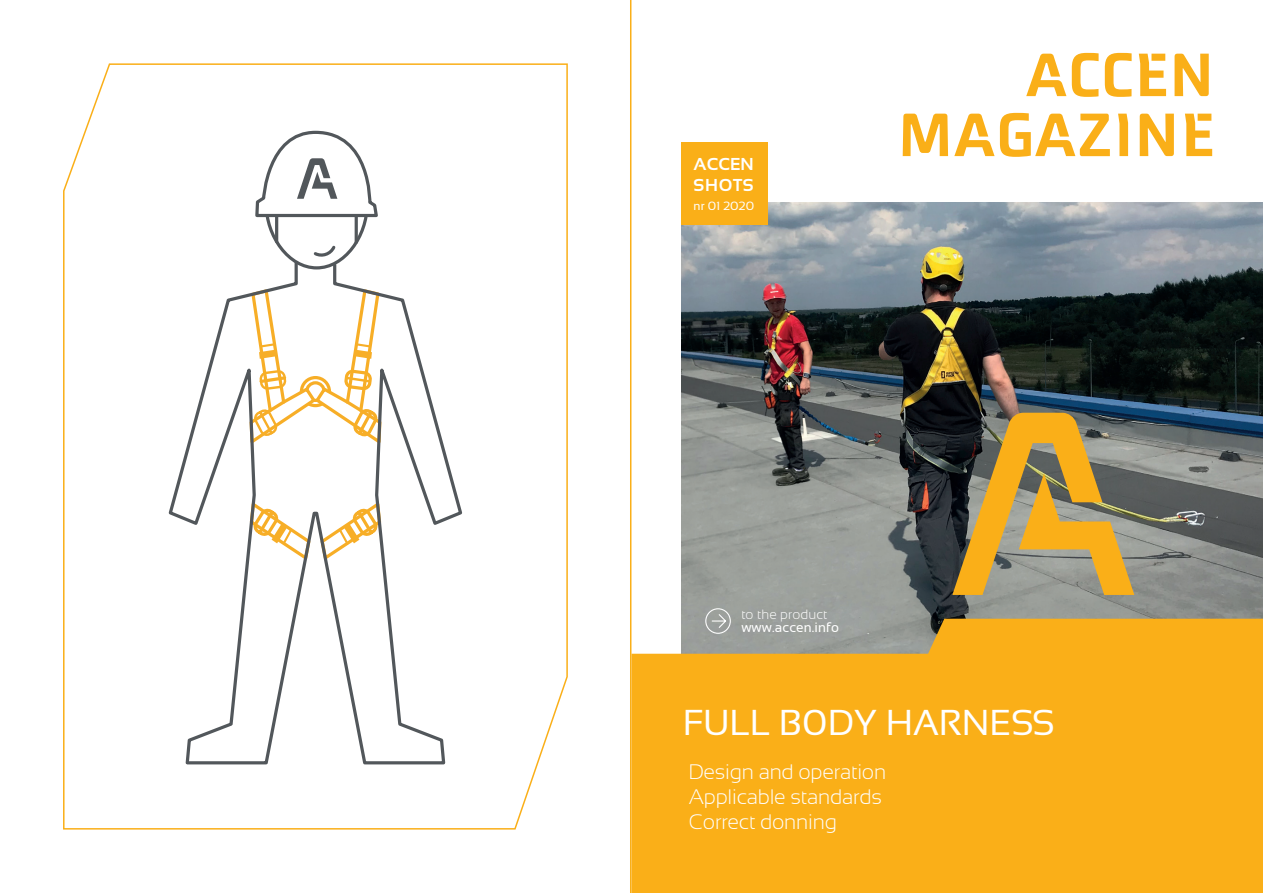
<style>
.page{position:relative;width:1263px;height:893px;background:#fff}
.page>*{position:absolute;margin:0;border:0;box-sizing:border-box;transform-origin:0 0}
.t1{font:63px "Accen";letter-spacing:.02em;color:#faaf18}
.t2{font:36px "Sansation";color:#fff}
.t3{font:300 21px/25.2px "Sansation";letter-spacing:-.01em;color:#fff}
.t4{font:700 17.25px "Sansation";letter-spacing:.02em;color:#fff}
.t5{font:13.5px "Sansation";letter-spacing:.01em;color:#fff}
.t6{font:300 13.5px "Sansation";letter-spacing:.01em;color:#fff}
.t7{font:12px "Sansation";letter-spacing:.01em;color:#fff}
</style>
<div class="page">
<img style="left:681px;top:203px;width:582px;height:416px">
<div style="left:631px;top:619px;width:632px;height:274px;background:#faaf18"></div>
<svg style="left:952px;top:413px;width:182px;height:182px;background:#a68b4e"></svg>
<hr style="left:630px;top:0;width:1px;height:893px;background:#faaf18">
<div style="left:681px;top:142px;width:87px;height:83px;background:#faaf18"></div>
<svg style="left:63px;top:63px;width:505px;height:767px"></svg>
<svg style="left:705px;top:608px;width:26px;height:26px"></svg>
<p class="t4" style="left:694px;top:155px;width:62px">ACCEN</p>
<p class="t4" style="left:694px;top:175px;width:62px">SHOTS</p>
<p class="t7" style="left:694px;top:200px;width:62px">nr 01 2020</p>
<h1 class="t1" style="left:1026px;top:39px;width:190px">ACCEN</h1>
<h1 class="t1" style="left:898px;top:99px;width:317px">MAGAZINE</h1>
<p class="t6" style="left:741px;top:606px;width:88px">to the product</p>
<p class="t5" style="left:741px;top:620px;width:99px">www.accen.info</p>
<h2 class="t2" style="left:683px;top:703px;width:374px">FULL B0DY HARNESS</h2>
<p class="t3" style="left:689px;top:759px;width:199px">Design and operation<br>Applicable standards<br>Correct donning</p>
</div>
